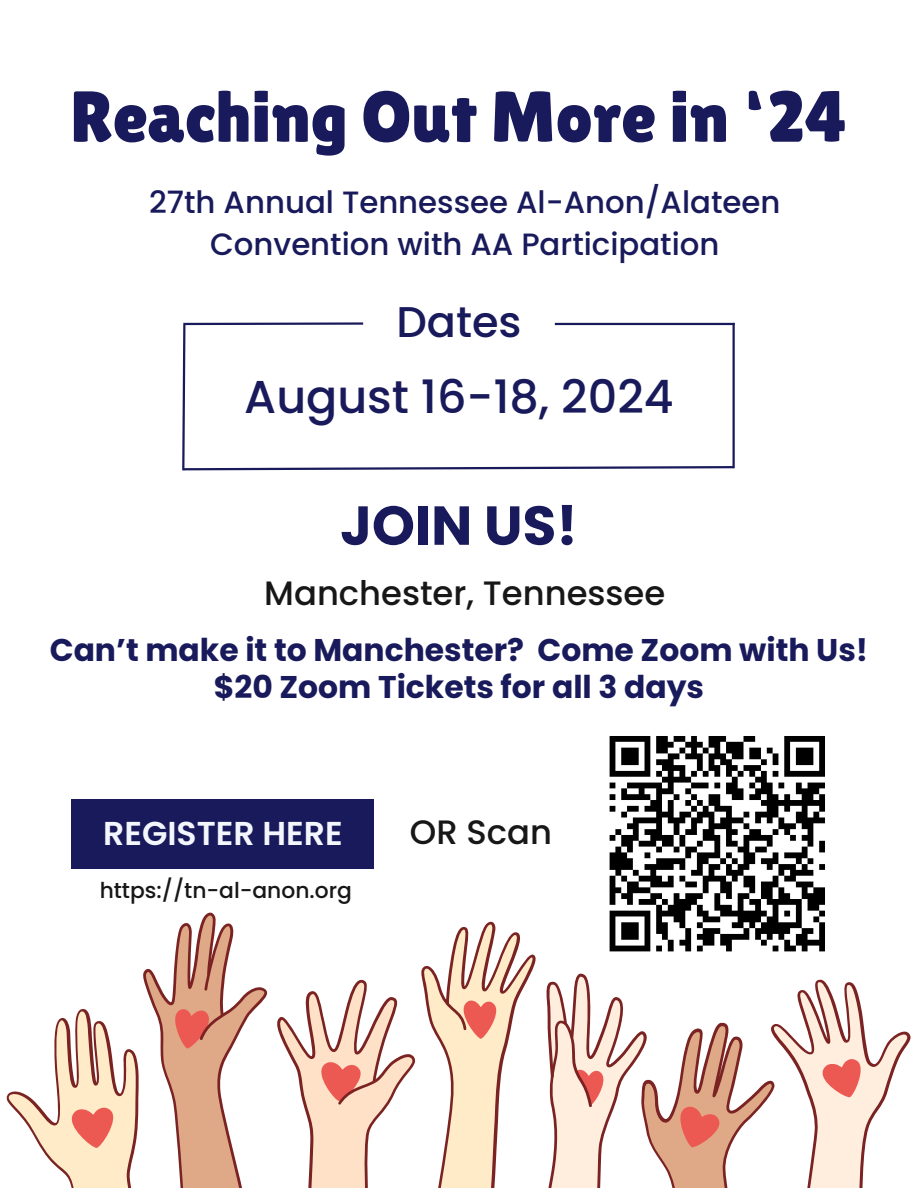
<style>
.page{position:relative;width:918px;height:1188px;background:#fff}
.page>*{position:absolute;margin:0;border:0;box-sizing:border-box;transform-origin:0 0}
.t1{font:72px "Lilita One";color:#191a5b}
.t2{font:700 54.75px "Poppins";color:#191a5b}
.t3{font:500 46.05px "Poppins";color:#191a5b}
.t4{font:500 43.05px "Poppins";color:#191a5b}
.t5{font:500 33.75px "Poppins";color:#171717}
.t6{font:600 33px "Poppins";color:#f3f6fd}
.t7{font:700 31.35px/37.2px "Poppins";color:#191a5b;text-align:center}
.t8{font:500 30.75px/42.8px "Poppins";color:#191a5b;text-align:center}
.t9{font:500 21.75px "Poppins";color:#171717}
</style>
<div class="page">
<hr style="left:183px;top:322px;width:180px;height:3px;background:#191a5b">
<svg style="left:182px;top:323px;width:553px;height:148px"></svg>
<hr style="left:733px;top:323px;width:2px;height:145px;background:#191a5b">
<hr style="left:555px;top:323px;width:180px;height:2px;background:#191a5b">
<svg style="left:6px;top:912px;width:261px;height:276px"></svg>
<svg style="left:277px;top:921px;width:634px;height:267px"></svg>
<div style="left:72px;top:799px;width:302px;height:70px;background:#191a5b"></div>
<div style="left:598px;top:724px;width:239px;height:239px;background:#fff"></div>
<svg style="left:609px;top:736px;width:216px;height:216px"></svg>
<h3 class="t1" style="left:70px;top:75px;width:779px">Reaching Out More in ‘24</h3>
<p class="t8" style="left:149px;top:181px;width:633px">27th Annual Tennessee Al-Anon/Alateen<br>Convention with AA Participation</p>
<p class="t4" style="left:396px;top:292px;width:127px">Dates</p>
<h3 class="t3" style="left:244px;top:365px;width:431px">August 16-18, 2024</h3>
<h2 class="t2" style="left:340px;top:487px;width:239px">JOIN US!</h2>
<h1 class="t5" style="left:264px;top:570px;width:403px">Manchester, Tennessee</h1>
<h5 class="t7" style="left:50px;top:632px;width:820px">Can’t make it to Manchester? Come Zoom with Us! $20 Zoom Tickets for all 3 days</h5>
<h5 class="t6" style="left:103px;top:810px;width:241px">REGISTER HERE</h5>
<h5 class="t9" style="left:100px;top:875px;width:254px">https://tn-al-anon.org</h5>
<p class="t5" style="left:410px;top:809px;width:144px">OR Scan</p>
</div>
